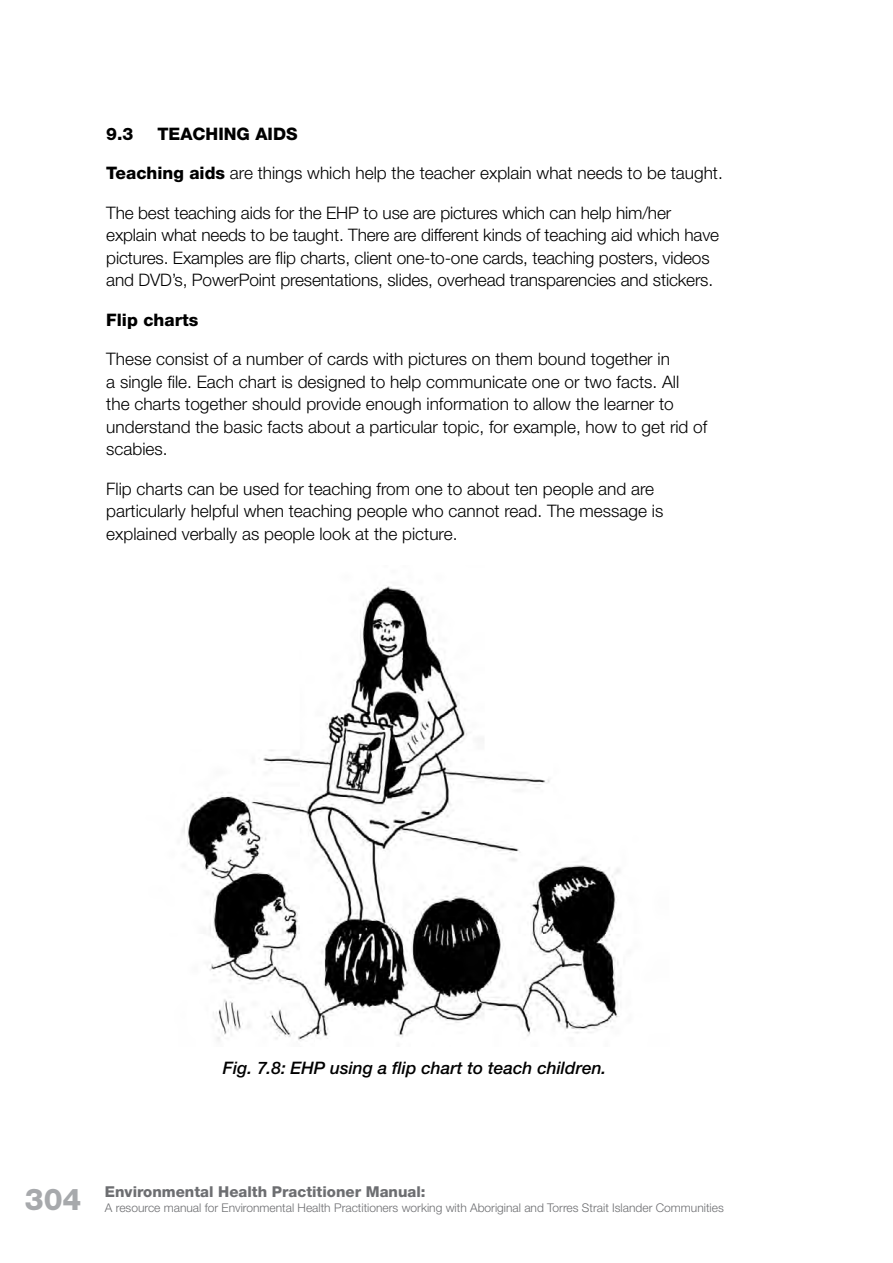
<style>
.page{position:relative;width:893px;height:1263px;background:#fff}
.page>*{position:absolute;margin:0;border:0;box-sizing:border-box;transform-origin:0 0}
.t1{font:800 30px "Helvetica Neue LT Std";color:#a7a9ac}
.t2{font:300 17.25px/22.5px "Helvetica Neue LT Std";color:#000}
.t3{font:italic 500 17.25px "Helvetica Neue LT Std";color:#000}
.t4{font:800 17.25px "Helvetica Neue LT Std";color:#000}
.t5{font:800 15px "Helvetica Neue LT Std";color:#6d6e71}
.t6{font:300 12px "Helvetica Neue LT Std";color:#6d6e71}
.s1{font-weight:800}
</style>
<div class="page">
<img style="left:182px;top:586px;width:438px;height:455px">
<p class="t4" style="left:106px;top:123px;width:29px">9.3</p>
<p class="t4" style="left:157px;top:123px;width:142px">TEACHING AIDS</p>
<p class="t2" style="left:106px;top:162px;width:618px"><span class="s1">Teaching aids</span> are things which help the teacher explain what needs to be taught.</p>
<p class="t2" style="left:106px;top:201px;width:614px">The best teaching aids for the EHP to use are pictures which can help him/her explain what needs to be taught. There are different kinds of teaching aid which have pictures. Examples are flip charts, client one-to-one cards, teaching posters, videos and DVD’s, PowerPoint presentations, slides, overhead transparencies and stickers.</p>
<p class="t4" style="left:106px;top:309px;width:94px">Flip charts</p>
<p class="t2" style="left:106px;top:348px;width:603px">These consist of a number of cards with pictures on them bound together in<br>a single file. Each chart is designed to help communicate one or two facts. All<br>the charts together should provide enough information to allow the learner to understand the basic facts about a particular topic, for example, how to get rid of scabies.</p>
<p class="t2" style="left:106px;top:477px;width:558px">Flip charts can be used for teaching from one to about ten people and are particularly helpful when teaching people who cannot read. The message is explained verbally as people look at the picture.</p>
<p class="t3" style="left:223px;top:1058px;width:385px">Fig. 7.8: EHP using a flip chart to teach children.</p>
<h1 class="t1" style="left:25px;top:1181px;width:58px">304</h1>
<p class="t5" style="left:105px;top:1183px;width:322px">Environmental Health Practitioner Manual:</p>
<p class="t6" style="left:105px;top:1200px;width:620px">A resource manual for Environmental Health Practitioners working with Aboriginal and Torres Strait Islander Communities</p>
</div>
